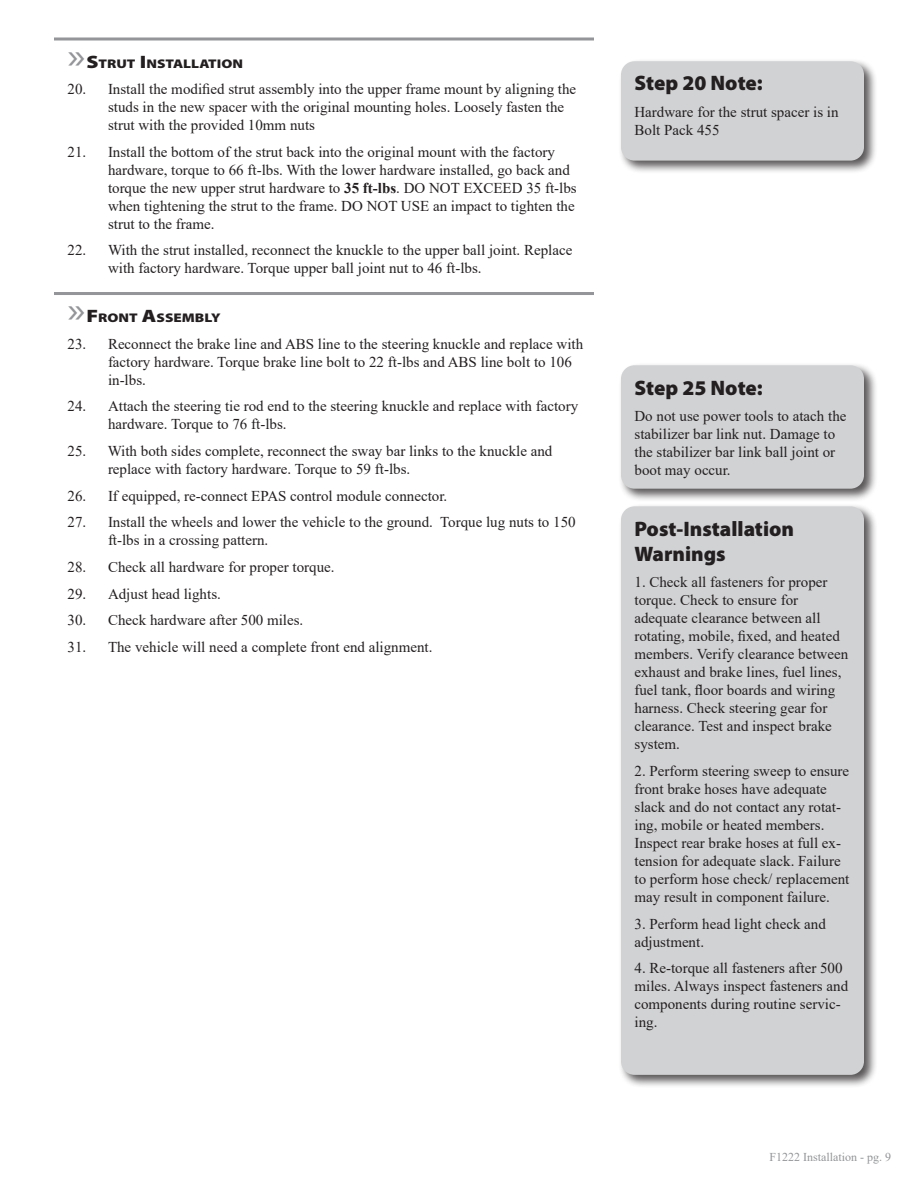
<style>
.page{position:relative;width:918px;height:1188px;background:#fff}
.page>*{position:absolute;margin:0;border:0;box-sizing:border-box;transform-origin:0 0}
.Headline{font:900 21px/25.2px "Myriad Pro";color:#231f20}
.Body_text{font:15px/18px "Times New Roman";color:#231f20}
.t1{font:900 12.6px "Myriad Pro";color:#231f20;scale:1.2 1}
.t2{font:12px "Times New Roman";color:#939598}
.s1{font-weight:400;font-size:36px;color:#939598}
.s2{font-size:18px}
.s3{font-weight:700}
</style>
<div class="page">
<hr style="left:54px;top:38px;width:540px;height:2px;background:#939598">
<hr style="left:54px;top:292px;width:540px;height:3px;background:#939598">
<div style="left:618px;top:58px;width:260px;height:116px;background:#231f20;opacity:.75"></div>
<div style="left:621px;top:61px;width:243px;height:100px;background:#d1d2d4;border-radius:13px"></div>
<div style="left:618px;top:362px;width:260px;height:140px;background:#231f20;opacity:.75"></div>
<div style="left:621px;top:365px;width:243px;height:124px;background:#d1d2d4;border-radius:14px"></div>
<div style="left:618px;top:504px;width:260px;height:584px;background:#231f20;opacity:.75"></div>
<div style="left:621px;top:506px;width:243px;height:569px;background:#d1d2d4;border-radius:14px"></div>
<p class="t1" style="left:68px;top:56px;width:148px"><span class="s1">»</span><span class="s2">S</span>TRUT <span class="s2">I</span> NSTALLATION</p>
<p class="Body_text" style="left:108px;top:80px;width:470px;text-indent:-40px">20. Install the modified strut assembly into the upper frame mount by aligning the studs in the new spacer with the original mounting holes. Loosely fasten the strut with the provided 10mm nuts</p>
<p class="Body_text" style="left:108px;top:142px;width:470px;text-indent:-40px">21. Install the bottom of the strut back into the original mount with the factory hardware, torque to 66 ft-lbs. With the lower hardware installed, go back and torque the new upper strut hardware to <span class="s3">35 ft-lbs</span>. DO NOT EXCEED 35 ft-lbs when tightening the strut to the frame. DO NOT USE an impact to tighten the strut to the frame.</p>
<p class="Body_text" style="left:108px;top:241px;width:466px;text-indent:-40px">22. With the strut installed, reconnect the knuckle to the upper ball joint. Replace with factory hardware. Torque upper ball joint nut to 46 ft-lbs.</p>
<p class="t1" style="left:68px;top:311px;width:129px"><span class="s1">»</span><span class="s2">F</span> RONT <span class="s2">A</span>SSEMBLY</p>
<p class="Body_text" style="left:108px;top:334px;width:477px;text-indent:-40px">23. Reconnect the brake line and ABS line to the steering knuckle and replace with factory hardware. Torque brake line bolt to 22 ft-lbs and ABS line bolt to 106 in-lbs.</p>
<p class="Body_text" style="left:108px;top:397px;width:472px;text-indent:-40px">24. Attach the steering tie rod end to the steering knuckle and replace with factory hardware. Torque to 76 ft-lbs.</p>
<p class="Body_text" style="left:108px;top:441px;width:446px;text-indent:-40px">25. With both sides complete, reconnect the sway bar links to the knuckle and replace with factory hardware. Torque to 59 ft-lbs.</p>
<p class="Body_text" style="left:68px;top:486px;width:381px">26. If equipped, re-connect EPAS control module connector.</p>
<p class="Body_text" style="left:108px;top:513px;width:469px;text-indent:-40px">27. Install the wheels and lower the vehicle to the ground. Torque lug nuts to 150 ft-lbs in a crossing pattern.</p>
<p class="Body_text" style="left:68px;top:557px;width:269px">28. Check all hardware for proper torque.</p>
<p class="Body_text" style="left:68px;top:584px;width:155px">29. Adjust head lights.</p>
<p class="Body_text" style="left:68px;top:611px;width:237px">30. Check hardware after 500 miles.</p>
<p class="Body_text" style="left:68px;top:637px;width:367px">31. The vehicle will need a complete front end alignment.</p>
<p class="Headline" style="left:634px;top:71px;width:130px">Step 20 Note:</p>
<p class="Body_text" style="left:634px;top:103px;width:206px">Hardware for the strut spacer is in<br>Bolt Pack 455</p>
<p class="Headline" style="left:634px;top:375px;width:130px">Step 25 Note:</p>
<p class="Body_text" style="left:634px;top:407px;width:214px">Do not use power tools to atach the stabilizer bar link nut. Damage to the stabilizer bar link ball joint or boot may occur.</p>
<p class="Headline" style="left:634px;top:516px;width:161px">Post-Installation<br>Warnings</p>
<p class="Body_text" style="left:634px;top:573px;width:215px">1. Check all fasteners for proper torque. Check to ensure for adequate clearance between all rotating, mobile, fixed, and heated members. Verify clearance between exhaust and brake lines, fuel lines, fuel tank, floor boards and wiring harness. Check steering gear for clearance. Test and inspect brake system.</p>
<p class="Body_text" style="left:634px;top:762px;width:216px">2. Perform steering sweep to ensure front brake hoses have adequate slack and do not contact any rotat&shy;ing, mobile or heated members.<br>Inspect rear brake hoses at full ex&shy;tension for adequate slack. Failure to perform hose check/ replacement may result in component failure.</p>
<p class="Body_text" style="left:634px;top:914px;width:193px">3. Perform head light check and adjustment.</p>
<p class="Body_text" style="left:634px;top:959px;width:215px">4. Re-torque all fasteners after 500 miles. Always inspect fasteners and components during routine servic&shy;ing.</p>
<p class="t2" style="left:769px;top:1149px;width:123px">F1222 Installation - pg. 9</p>
</div>
